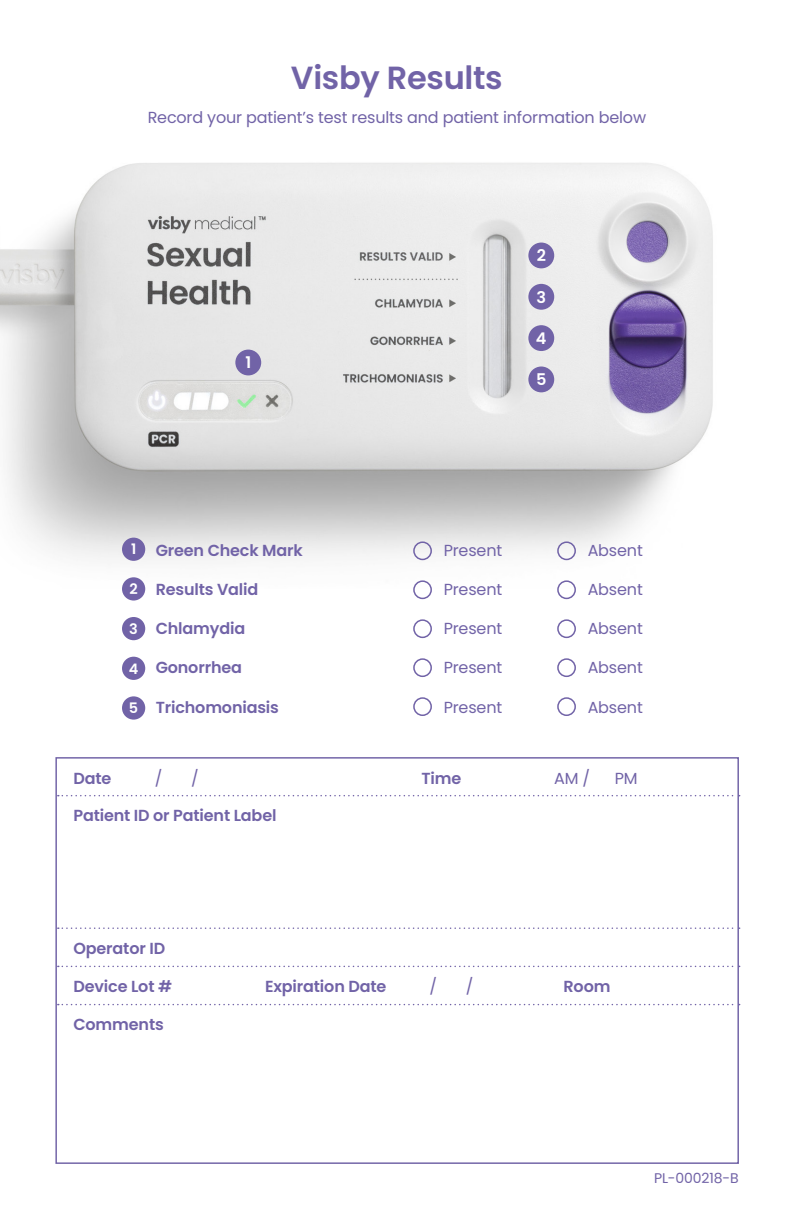
<style>
.page{position:relative;width:792px;height:1224px;background:#fff}
.page>*{position:absolute;margin:0;border:0;box-sizing:border-box;transform-origin:0 0}
.t1{font:600 32px "Poppins";letter-spacing:-.01em;color:#7163a7}
.t2{font:600 16px "Poppins";letter-spacing:-.01em;color:#7163a7}
.t3{font:16px "Poppins";letter-spacing:-.01em;color:#7163a7}
.t4{font:600 16px "Poppins";color:#fff}
.t5{font:600 14.4px "Poppins";color:#fff}
.t6{font:14px "Poppins";letter-spacing:-.01em;color:#7163a7}
</style>
<div class="page">
<img style="left:0;top:163px;width:713px;height:426px">
<div style="left:235px;top:350px;width:26px;height:25px;background:#7163a7;border-radius:50%"></div>
<div style="left:528px;top:243px;width:26px;height:25px;background:#7163a7;border-radius:50%"></div>
<div style="left:528px;top:284px;width:26px;height:26px;background:#7163a7;border-radius:50%"></div>
<div style="left:528px;top:325px;width:26px;height:26px;background:#7163a7;border-radius:50%"></div>
<div style="left:528px;top:367px;width:26px;height:25px;background:#7163a7;border-radius:50%"></div>
<div style="left:122px;top:538px;width:23px;height:23px;background:#7163a7;border-radius:50%"></div>
<div style="left:122px;top:577px;width:23px;height:24px;background:#7163a7;border-radius:50%"></div>
<div style="left:122px;top:617px;width:23px;height:23px;background:#7163a7;border-radius:50%"></div>
<div style="left:122px;top:657px;width:23px;height:23px;background:#7163a7;border-radius:50%"></div>
<div style="left:122px;top:696px;width:23px;height:24px;background:#7163a7;border-radius:50%"></div>
<div style="left:413px;top:541px;width:19px;height:19px;border:2px solid #7163a7;border-radius:50%"></div>
<div style="left:413px;top:580px;width:19px;height:19px;border:2px solid #7163a7;border-radius:50%"></div>
<div style="left:413px;top:619px;width:19px;height:19px;border:2px solid #7163a7;border-radius:50%"></div>
<div style="left:413px;top:658px;width:19px;height:19px;border:2px solid #7163a7;border-radius:50%"></div>
<div style="left:413px;top:697px;width:19px;height:19px;border:2px solid #7163a7;border-radius:50%"></div>
<div style="left:557px;top:541px;width:19px;height:19px;border:2px solid #7163a7;border-radius:50%"></div>
<div style="left:557px;top:580px;width:19px;height:19px;border:2px solid #7163a7;border-radius:50%"></div>
<div style="left:557px;top:619px;width:19px;height:19px;border:2px solid #7163a7;border-radius:50%"></div>
<div style="left:557px;top:658px;width:19px;height:19px;border:2px solid #7163a7;border-radius:50%"></div>
<div style="left:557px;top:697px;width:19px;height:19px;border:2px solid #7163a7;border-radius:50%"></div>
<svg style="left:58px;top:795px;width:682px;height:1px"></svg>
<svg style="left:58px;top:927px;width:682px;height:2px"></svg>
<svg style="left:58px;top:966px;width:682px;height:1px"></svg>
<svg style="left:58px;top:1004px;width:682px;height:1px"></svg>
<h1 class="t1" style="left:291px;top:59px;width:213px">Visby Results</h1>
<p class="t3" style="left:148px;top:108px;width:500px">Record your patient’s test results and patient information below</p>
<p class="t4" style="left:245px;top:353px;width:7px">1</p>
<p class="t4" style="left:537px;top:246px;width:11px">2</p>
<p class="t4" style="left:536px;top:288px;width:11px">3</p>
<p class="t4" style="left:536px;top:329px;width:12px">4</p>
<p class="t4" style="left:536px;top:370px;width:12px">5</p>
<p class="t5" style="left:131px;top:541px;width:7px">1</p>
<p class="t5" style="left:129px;top:581px;width:10px">2</p>
<p class="t5" style="left:129px;top:620px;width:10px">3</p>
<p class="t5" style="left:129px;top:660px;width:11px">4</p>
<p class="t5" style="left:129px;top:700px;width:11px">5</p>
<p class="t2" style="left:156px;top:541px;width:149px">Green Check Mark</p>
<p class="t3" style="left:444px;top:541px;width:60px">Present</p>
<p class="t3" style="left:588px;top:541px;width:57px">Absent</p>
<p class="t2" style="left:156px;top:580px;width:104px">Results Valid</p>
<p class="t3" style="left:444px;top:580px;width:60px">Present</p>
<p class="t3" style="left:588px;top:580px;width:57px">Absent</p>
<p class="t2" style="left:156px;top:619px;width:91px">Chlamydia</p>
<p class="t3" style="left:444px;top:619px;width:60px">Present</p>
<p class="t3" style="left:588px;top:619px;width:57px">Absent</p>
<p class="t2" style="left:156px;top:658px;width:88px">Gonorrhea</p>
<p class="t3" style="left:444px;top:658px;width:60px">Present</p>
<p class="t3" style="left:588px;top:658px;width:57px">Absent</p>
<p class="t2" style="left:156px;top:698px;width:125px">Trichomoniasis</p>
<p class="t3" style="left:444px;top:698px;width:60px">Present</p>
<p class="t3" style="left:588px;top:698px;width:57px">Absent</p>
<p class="t2" style="left:73px;top:769px;width:39px">Date</p>
<p class="t3" style="left:155px;top:769px;width:9px">/</p>
<p class="t3" style="left:191px;top:769px;width:9px">/</p>
<p class="t2" style="left:422px;top:769px;width:41px">Time</p>
<p class="t3" style="left:554px;top:769px;width:38px">AM /</p>
<p class="t3" style="left:615px;top:769px;width:24px">PM</p>
<p class="t2" style="left:73px;top:807px;width:205px">Patient ID or Patient Label</p>
<p class="t2" style="left:73px;top:939px;width:93px">Operator ID</p>
<p class="t2" style="left:73px;top:977px;width:100px">Device Lot #</p>
<p class="t2" style="left:265px;top:977px;width:123px">Expiration Date</p>
<p class="t3" style="left:430px;top:977px;width:9px">/</p>
<p class="t3" style="left:466px;top:977px;width:9px">/</p>
<p class="t2" style="left:563px;top:977px;width:49px">Room</p>
<p class="t2" style="left:73px;top:1015px;width:92px">Comments</p>
<p class="t6" style="left:654px;top:1170px;width:86px">PL-000218-B</p>
</div>
